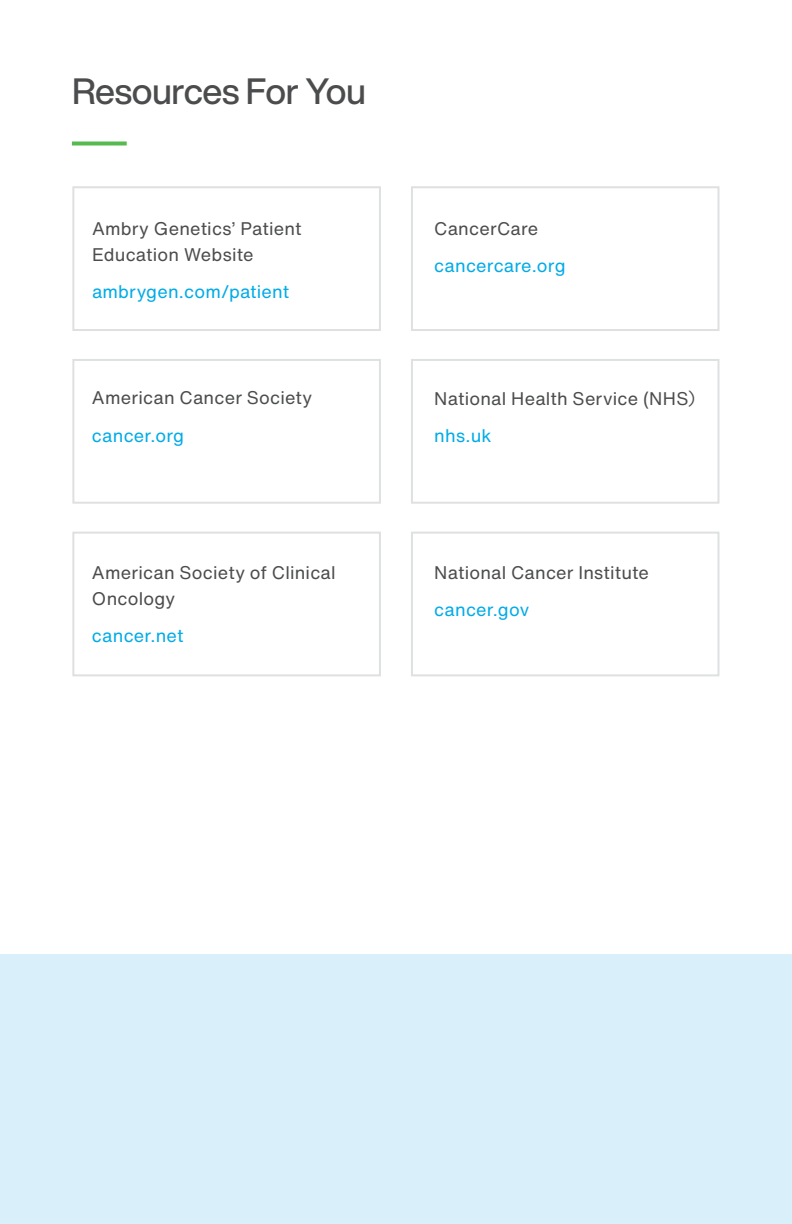
<style>
.page{position:relative;width:792px;height:1224px;background:#fff}
.page>*{position:absolute;margin:0;border:0;box-sizing:border-box;transform-origin:0 0}
.Titles{font:500 36px "Helvetica Now Display";letter-spacing:-.01em;color:#4b4c4d}
.Section_text{font:18px/26px "Helvetica Now Text";letter-spacing:.01em;color:#4b4c4d}
.Link_section_text{font:18px "Helvetica Now Text";letter-spacing:.01em;color:#00abe7}
.s1{font-family:"Whitney";font-size:20px}
</style>
<div class="page">
<div style="left:72px;top:186px;width:309px;height:145px;border:2px solid #dfe0e2"></div>
<div style="left:72px;top:359px;width:309px;height:145px;border:2px solid #dfe0e2"></div>
<div style="left:72px;top:532px;width:309px;height:144px;border:2px solid #dfe0e2"></div>
<div style="left:411px;top:186px;width:309px;height:145px;border:2px solid #dfe0e2"></div>
<div style="left:411px;top:359px;width:309px;height:145px;border:2px solid #dfe0e2"></div>
<div style="left:411px;top:532px;width:309px;height:144px;border:2px solid #dfe0e2"></div>
<svg style="left:72px;top:142px;width:55px;height:4px"></svg>
<div style="left:0;top:955px;width:792px;height:269px;background:#d9effa"></div>
<p class="Titles" style="left:72px;top:66px;width:295px">Resources For You</p>
<p class="Section_text" style="left:92px;top:215px;width:211px">Ambry Genetics’ Patient<br>Education Website</p>
<p class="Link_section_text" style="left:92px;top:278px;width:199px">ambrygen.com/patient</p>
<p class="Section_text" style="left:92px;top:384px;width:222px">American Cancer Society</p>
<p class="Link_section_text" style="left:92px;top:422px;width:94px">cancer.org</p>
<p class="Section_text" style="left:92px;top:559px;width:245px">American Society of Clinical<br>Oncology</p>
<p class="Link_section_text" style="left:92px;top:622px;width:93px">cancer.net</p>
<p class="Section_text" style="left:434px;top:215px;width:106px">CancerCare</p>
<p class="Link_section_text" style="left:434px;top:252px;width:133px">cancercare.org</p>
<p class="Section_text" style="left:434px;top:385px;width:263px">National Health Service (NHS<span class="s1">)</span></p>
<p class="Link_section_text" style="left:434px;top:422px;width:59px">nhs.uk</p>
<p class="Section_text" style="left:434px;top:559px;width:216px">National Cancer Institute</p>
<p class="Link_section_text" style="left:434px;top:597px;width:96px">cancer.gov</p>
</div>
